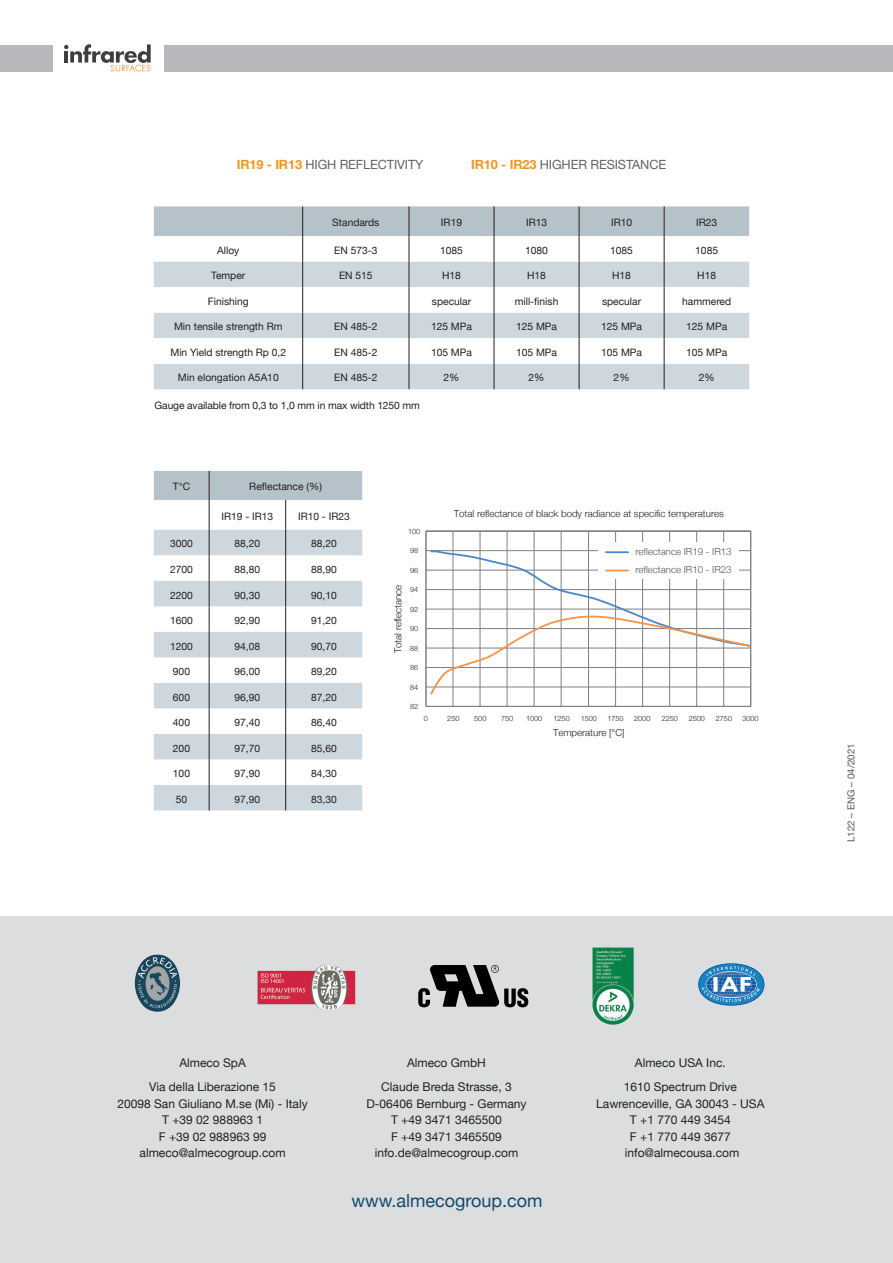
<style>
.page{position:relative;width:893px;height:1263px;background:#fff}
.page>*{position:absolute;margin:0;border:0;box-sizing:border-box;transform-origin:0 0}
.t1{font:18px "Helvetica Neue";color:#124a70}
.t2{font:12.75px "Helvetica Neue";letter-spacing:-.01em;color:#636366}
.t3{font:12px "Helvetica Neue";color:#231f20}
.t4{font:10.2px "Helvetica Neue";color:#231f20}
.t5{font:300 9.75px "Helvetica Neue";color:#231f20}
.t6{font:300 9.75px/18.3px "Helvetica Neue";color:#555658}
.t7{font:9.75px "Helvetica Neue";color:#57585a}
.t8{font:300 7.35px "Helvetica Neue";color:#231f20}
.s1{font-weight:700;color:#f7931d}
</style>
<div class="page">
<div style="left:0;top:917px;width:893px;height:346px;background:#dcdddf"></div>
<div style="left:0;top:45px;width:52px;height:26px;background:#b7b8bb"></div>
<div style="left:164px;top:45px;width:729px;height:26px;background:#b7b8bb"></div>
<img style="left:135px;top:954px;width:45px;height:58px">
<svg style="left:418px;top:965px;width:110px;height:42px"></svg>
<img style="left:258px;top:965px;width:97px;height:45px">
<img style="left:593px;top:947px;width:40px;height:78px">
<img style="left:698px;top:963px;width:67px;height:43px">
<hr style="left:209px;top:500px;width:1px;height:30px;background:#231f20">
<hr style="left:285px;top:500px;width:1px;height:30px;background:#231f20">
<svg style="left:154px;top:530px;width:208px;height:280px"></svg>
<div style="left:154px;top:470px;width:208px;height:30px;background:#b6c2c9"></div>
<svg style="left:154px;top:206px;width:595px;height:183px"></svg>
<svg style="left:428px;top:533px;width:297px;height:172px"></svg>
<div style="left:598px;top:542px;width:141px;height:37px;background:#fff"></div>
<svg style="left:429px;top:549px;width:320px;height:147px"></svg>
<div style="left:426px;top:531px;width:325px;height:176px;border:1px solid #7e8083"></div>
<svg style="left:64px;top:44px;width:87px;height:27px"></svg>
<p class="t2" style="left:237px;top:157px;width:188px"><span class="s1">IR19 - IR13</span> HIGH REFLECTIVITY</p>
<p class="t2" style="left:471px;top:157px;width:196px"><span class="s1">IR10 - IR23</span> HIGHER RESISTANCE</p>
<p class="t4" style="left:332px;top:215px;width:49px">Standards</p>
<p class="t4" style="left:441px;top:215px;width:23px">IR19</p>
<p class="t4" style="left:526px;top:215px;width:23px">IR13</p>
<p class="t4" style="left:611px;top:215px;width:23px">IR10</p>
<p class="t4" style="left:696px;top:215px;width:23px">IR23</p>
<p class="t4" style="left:217px;top:243px;width:24px">Alloy</p>
<p class="t4" style="left:334px;top:243px;width:45px">EN 573-3</p>
<p class="t4" style="left:440px;top:243px;width:24px">1085</p>
<p class="t4" style="left:525px;top:243px;width:24px">1080</p>
<p class="t4" style="left:610px;top:243px;width:24px">1085</p>
<p class="t4" style="left:695px;top:243px;width:24px">1085</p>
<p class="t4" style="left:211px;top:268px;width:36px">Temper</p>
<p class="t4" style="left:339px;top:268px;width:35px">EN 515</p>
<p class="t4" style="left:442px;top:268px;width:20px">H18</p>
<p class="t4" style="left:527px;top:268px;width:20px">H18</p>
<p class="t4" style="left:612px;top:268px;width:20px">H18</p>
<p class="t4" style="left:697px;top:268px;width:20px">H18</p>
<p class="t4" style="left:208px;top:294px;width:42px">Finishing</p>
<p class="t4" style="left:432px;top:294px;width:41px">specular</p>
<p class="t4" style="left:515px;top:294px;width:45px">mill-finish</p>
<p class="t4" style="left:602px;top:294px;width:41px">specular</p>
<p class="t4" style="left:682px;top:294px;width:51px">hammered</p>
<p class="t4" style="left:174px;top:319px;width:110px">Min tensile strength Rm</p>
<p class="t4" style="left:334px;top:319px;width:45px">EN 485-2</p>
<p class="t4" style="left:431px;top:319px;width:43px">125 MPa</p>
<p class="t4" style="left:516px;top:319px;width:43px">125 MPa</p>
<p class="t4" style="left:601px;top:319px;width:43px">125 MPa</p>
<p class="t4" style="left:686px;top:319px;width:43px">125 MPa</p>
<p class="t4" style="left:170px;top:345px;width:117px">Min Yield strength Rp 0,2</p>
<p class="t4" style="left:334px;top:345px;width:45px">EN 485-2</p>
<p class="t4" style="left:431px;top:345px;width:43px">105 MPa</p>
<p class="t4" style="left:516px;top:345px;width:43px">105 MPa</p>
<p class="t4" style="left:601px;top:345px;width:43px">105 MPa</p>
<p class="t4" style="left:686px;top:345px;width:43px">105 MPa</p>
<p class="t4" style="left:178px;top:370px;width:102px">Min elongation A5A10</p>
<p class="t4" style="left:334px;top:370px;width:45px">EN 485-2</p>
<p class="t4" style="left:444px;top:370px;width:17px">2%</p>
<p class="t4" style="left:529px;top:370px;width:17px">2%</p>
<p class="t4" style="left:614px;top:370px;width:17px">2%</p>
<p class="t4" style="left:699px;top:370px;width:17px">2%</p>
<p class="t4" style="left:155px;top:398px;width:267px">Gauge available from 0,3 to 1,0 mm in max width 1250 mm</p>
<p class="t4" style="left:173px;top:479px;width:19px">T°C</p>
<p class="t4" style="left:249px;top:479px;width:74px">Reflectance (%)</p>
<p class="t4" style="left:221px;top:509px;width:53px">IR19 - IR13</p>
<p class="t4" style="left:298px;top:509px;width:53px">IR10 - IR23</p>
<p class="t4" style="left:170px;top:536px;width:24px">3000</p>
<p class="t4" style="left:235px;top:536px;width:27px">88,20</p>
<p class="t4" style="left:311px;top:536px;width:27px">88,20</p>
<p class="t4" style="left:170px;top:562px;width:24px">2700</p>
<p class="t4" style="left:235px;top:562px;width:27px">88,80</p>
<p class="t4" style="left:311px;top:562px;width:27px">88,90</p>
<p class="t4" style="left:170px;top:587px;width:24px">2200</p>
<p class="t4" style="left:235px;top:587px;width:27px">90,30</p>
<p class="t4" style="left:311px;top:587px;width:27px">90,10</p>
<p class="t4" style="left:170px;top:613px;width:24px">1600</p>
<p class="t4" style="left:235px;top:613px;width:27px">92,90</p>
<p class="t4" style="left:311px;top:613px;width:27px">91,20</p>
<p class="t4" style="left:170px;top:638px;width:24px">1200</p>
<p class="t4" style="left:235px;top:638px;width:27px">94,08</p>
<p class="t4" style="left:311px;top:638px;width:27px">90,70</p>
<p class="t4" style="left:173px;top:664px;width:19px">900</p>
<p class="t4" style="left:235px;top:664px;width:27px">96,00</p>
<p class="t4" style="left:311px;top:664px;width:27px">89,20</p>
<p class="t4" style="left:173px;top:689px;width:19px">600</p>
<p class="t4" style="left:235px;top:689px;width:27px">96,90</p>
<p class="t4" style="left:311px;top:689px;width:27px">87,20</p>
<p class="t4" style="left:173px;top:715px;width:19px">400</p>
<p class="t4" style="left:235px;top:715px;width:27px">97,40</p>
<p class="t4" style="left:311px;top:715px;width:27px">86,40</p>
<p class="t4" style="left:173px;top:741px;width:19px">200</p>
<p class="t4" style="left:235px;top:741px;width:27px">97,70</p>
<p class="t4" style="left:311px;top:741px;width:27px">85,60</p>
<p class="t4" style="left:173px;top:766px;width:19px">100</p>
<p class="t4" style="left:235px;top:766px;width:27px">97,90</p>
<p class="t4" style="left:311px;top:766px;width:27px">84,30</p>
<p class="t4" style="left:176px;top:792px;width:13px">50</p>
<p class="t4" style="left:235px;top:792px;width:27px">97,90</p>
<p class="t4" style="left:311px;top:792px;width:27px">83,30</p>
<p class="t8" style="left:408px;top:525px;width:14px">100</p>
<p class="t8" style="left:410px;top:545px;width:10px">98</p>
<p class="t8" style="left:410px;top:564px;width:10px">96</p>
<p class="t8" style="left:410px;top:584px;width:10px">94</p>
<p class="t8" style="left:410px;top:603px;width:10px">92</p>
<p class="t8" style="left:410px;top:623px;width:10px">90</p>
<p class="t8" style="left:410px;top:642px;width:10px">88</p>
<p class="t8" style="left:410px;top:662px;width:10px">86</p>
<p class="t8" style="left:410px;top:681px;width:10px">84</p>
<p class="t8" style="left:410px;top:701px;width:10px">82</p>
<p class="t5" style="left:390px;top:653px;width:70px;rotate:-90deg">Total reflectance</p>
<p class="t5" style="left:454px;top:505px;width:271px">Total reflectance of black body radiance at specific temperatures</p>
<p class="t6" style="left:635px;top:541px;width:98px">reflectance IR19 - IR13 reflectance IR10 - IR23</p>
<p class="t8" style="left:424px;top:712px;width:6px">0</p>
<p class="t8" style="left:447px;top:712px;width:14px">250</p>
<p class="t8" style="left:474px;top:712px;width:14px">500</p>
<p class="t8" style="left:501px;top:712px;width:14px">750</p>
<p class="t8" style="left:526px;top:712px;width:18px">1000</p>
<p class="t8" style="left:553px;top:712px;width:18px">1250</p>
<p class="t8" style="left:581px;top:712px;width:18px">1500</p>
<p class="t8" style="left:607px;top:712px;width:18px">1750</p>
<p class="t8" style="left:634px;top:712px;width:18px">2000</p>
<p class="t8" style="left:662px;top:712px;width:18px">2250</p>
<p class="t8" style="left:689px;top:712px;width:18px">2500</p>
<p class="t8" style="left:716px;top:712px;width:18px">2750</p>
<p class="t8" style="left:742px;top:712px;width:18px">3000</p>
<p class="t5" style="left:553px;top:725px;width:73px">Temperature [°C]</p>
<p class="t7" style="left:844px;top:842px;width:100px;rotate:-90deg">L122 – ENG – 04/2021</p>
<p class="t3" style="left:179px;top:1054px;width:68px">Almeco SpA</p>
<p class="t3" style="left:149px;top:1078px;width:128px">Via della Liberazione 15</p>
<p class="t3" style="left:117px;top:1095px;width:192px">20098 San Giuliano M.se (Mi) - Italy</p>
<p class="t3" style="left:162px;top:1111px;width:102px">T +39 02 988963 1</p>
<p class="t3" style="left:159px;top:1128px;width:109px">F +39 02 988963 99</p>
<p class="t3" style="left:140px;top:1144px;width:148px">almeco@almecogroup.com</p>
<p class="t3" style="left:407px;top:1054px;width:80px">Almeco GmbH</p>
<p class="t3" style="left:381px;top:1078px;width:132px">Claude Breda Strasse, 3</p>
<p class="t3" style="left:366px;top:1095px;width:161px">D-06406 Bernburg - Germany</p>
<p class="t3" style="left:391px;top:1111px;width:112px">T +49 3471 3465500</p>
<p class="t3" style="left:391px;top:1128px;width:112px">F +49 3471 3465509</p>
<p class="t3" style="left:375px;top:1144px;width:145px">info.de@almecogroup.com</p>
<p class="t1" style="left:351px;top:1188px;width:192px">www.almecogroup.com</p>
<p class="t3" style="left:635px;top:1054px;width:92px">Almeco USA Inc.</p>
<p class="t3" style="left:624px;top:1078px;width:115px">1610 Spectrum Drive</p>
<p class="t3" style="left:596px;top:1095px;width:170px">Lawrenceville, GA 30043 - USA</p>
<p class="t3" style="left:630px;top:1111px;width:102px">T +1 770 449 3454</p>
<p class="t3" style="left:630px;top:1128px;width:102px">F +1 770 449 3677</p>
<p class="t3" style="left:625px;top:1144px;width:116px">info@almecousa.com</p>
</div>
